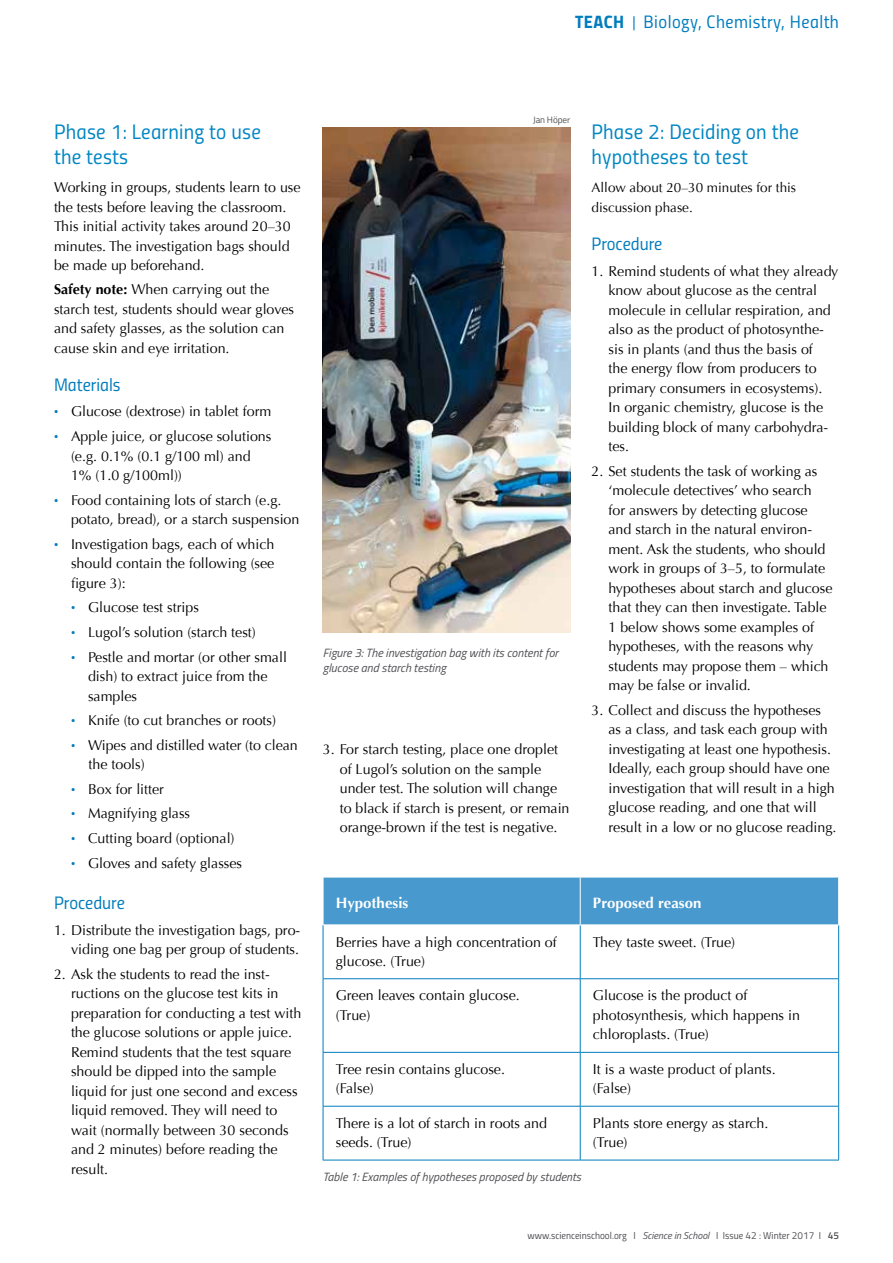
<style>
.page{position:relative;width:893px;height:1263px;background:#fff}
.page>*{position:absolute;margin:0;border:0;box-sizing:border-box;transform-origin:0 0}
.t1{font:21px/25.2px "Titillium Regular Upright";letter-spacing:.01em;color:#0086c3}
.t2{font:18px "Titillium Regular Upright";letter-spacing:.025em;color:#007cbd}
.t3{font:18px "Titillium Regular Upright";color:#007cbd}
.t4{font:700 15px "Optima";color:#fff}
.t5{font:14.25px/19.5px "Optima";color:#000}
.t6{font:13.5px/19.5px "Optima";color:#000}
.t7{font:italic 12px/15px "Titillium Web";color:#504f53}
.t8{font:10.05px "Titillium Regular Upright";color:#504f53}
.t9{font:9.15px "Titillium Web";letter-spacing:-.01em;color:#504f53}
.s1{font-family:"Titillium Bold Upright"}
.s2{font-size:15px}
.s3{font-weight:700}
.s4{font-weight:900;color:#007cbd}
.s5{font-family:"Titillium Web";font-style:italic}
.s6{font-family:"Titillium Semibold Upright"}
</style>
<div class="page">
<img style="left:323px;top:127px;width:247px;height:505px">
<div style="left:324px;top:878px;width:514px;height:46px;background:#4899ce"></div>
<hr style="left:323px;top:925px;width:1px;height:53px;background:#007cbd">
<hr style="left:580px;top:925px;width:1px;height:53px;background:#007cbd">
<hr style="left:838px;top:925px;width:1px;height:53px;background:#007cbd">
<hr style="left:323px;top:978px;width:257px;height:1px;background:#007cbd">
<hr style="left:323px;top:979px;width:1px;height:73px;background:#007cbd">
<hr style="left:580px;top:978px;width:259px;height:1px;background:#007cbd">
<hr style="left:580px;top:979px;width:1px;height:73px;background:#007cbd">
<hr style="left:838px;top:979px;width:1px;height:73px;background:#007cbd">
<hr style="left:323px;top:1052px;width:257px;height:1px;background:#007cbd">
<hr style="left:323px;top:1053px;width:1px;height:53px;background:#007cbd">
<hr style="left:580px;top:1052px;width:259px;height:1px;background:#007cbd">
<hr style="left:580px;top:1053px;width:1px;height:53px;background:#007cbd">
<hr style="left:838px;top:1053px;width:1px;height:53px;background:#007cbd">
<hr style="left:323px;top:1106px;width:257px;height:1px;background:#007cbd">
<hr style="left:323px;top:1106px;width:1px;height:54px;background:#007cbd">
<hr style="left:580px;top:1106px;width:259px;height:1px;background:#007cbd">
<hr style="left:580px;top:1106px;width:1px;height:54px;background:#007cbd">
<hr style="left:838px;top:1106px;width:1px;height:54px;background:#007cbd">
<hr style="left:323px;top:1160px;width:257px;height:1px;background:#007cbd">
<hr style="left:580px;top:1160px;width:259px;height:1px;background:#007cbd">
<hr style="left:580px;top:877px;width:1px;height:47px;background:#fff">
<p class="t2" style="left:575px;top:9px;width:265px"><span class="s1">TEACH</span> <span class="s2">|</span> Biology, Chemistry, Health</p>
<h1 class="t1" style="left:54px;top:118px;width:208px">Phase 1: Learning to use the tests</h1>
<p class="t5" style="left:54px;top:178px;width:248px">Working in groups, students learn to use the tests before leaving the classroom.<br>This initial activity takes around 20–30 minutes. The investigation bags should be made up beforehand.</p>
<p class="t5" style="left:54px;top:280px;width:241px"><span class="s3">Safety note:</span> When carrying out the starch test, students should wear gloves and safety glasses, as the solution can cause skin and eye irritation.</p>
<p class="t3" style="left:54px;top:371px;width:68px">Materials</p>
<p class="t5" style="left:54px;top:399px;width:219px;line-height:24.6px"><span class="s4">·</span> Glucose (dextrose) in tablet form <span class="s4">·</span> Apple juice, or glucose solutions</p>
<p class="t5" style="left:71px;top:446px;width:181px">(e.g. 0.1% (0.1 g/100 ml) and<br>1% (1.0 g/100ml))</p>
<p class="t5" style="left:71px;top:490px;width:230px;text-indent:-17px"><span class="s4">·</span> Food containing lots of starch (e.g. potato, bread), or a starch suspension</p>
<p class="t5" style="left:71px;top:534px;width:205px;text-align:justify;text-indent:-17px"><span class="s4">·</span> Investigation bags, each of which should contain the following (see figure 3):</p>
<p class="t5" style="left:71px;top:595px;width:217px;line-height:24.6px"><span class="s4">·</span> Glucose test strips<br><span class="s4">·</span> Lugol’s solution (starch test)<br><span class="s4">·</span> Pestle and mortar (or other small</p>
<p class="t5" style="left:88px;top:667px;width:181px">dish) to extract juice from the samples</p>
<p class="t5" style="left:71px;top:708px;width:228px;line-height:24.6px"><span class="s4">·</span> Knife (to cut branches or roots)<br><span class="s4">·</span> Wipes and distilled water (to clean</p>
<p class="t5" style="left:71px;top:752px;width:173px;line-height:24.6px;text-indent:17px">the tools)<br><span class="s4">·</span> Box for litter<br><span class="s4">·</span> Magnifying glass<br><span class="s4">·</span> Cutting board (optional) <span class="s4">·</span> Gloves and safety glasses</p>
<p class="t3" style="left:54px;top:889px;width:72px">Procedure</p>
<p class="t5" style="left:54px;top:920px;width:248px;text-align:right">1. Distribute the investigation bags, pro&shy;viding one bag per group of students.</p>
<p class="t5" style="left:71px;top:964px;width:232px;text-indent:-17px">2. Ask the students to read the inst&shy;ructions on the glucose test kits in preparation for conducting a test with the glucose solutions or apple juice.<br>Remind students that the test square should be dipped into the sample liquid for just one second and excess liquid removed. They will need to wait (normally between 30 seconds and 2 minutes) before reading the result.</p>
<p class="t9" style="left:533px;top:113px;width:39px">Jan Höper</p>
<p class="t7" style="left:323px;top:644px;width:237px">Figure 3: The investigation bag with its content for glucose and starch testing</p>
<p class="t5" style="left:340px;top:740px;width:231px;text-indent:-17px">3. For starch testing, place one droplet of Lugol’s solution on the sample under test. The solution will change to black if starch is present, or remain orange-brown if the test is negative.</p>
<h1 class="t1" style="left:591px;top:118px;width:209px">Phase 2: Deciding on the hypotheses to test</h1>
<p class="t6" style="left:591px;top:178px;width:206px">Allow about 20–30 minutes for this discussion phase.</p>
<p class="t3" style="left:591px;top:230px;width:72px">Procedure</p>
<p class="t5" style="left:608px;top:261px;width:231px;text-indent:-17px">1. Remind students of what they already know about glucose as the central molecule in cellular respiration, and also as the product of photosynthe&shy;sis in plants (and thus the basis of<br>the energy flow from producers to primary consumers in ecosystems).<br>In organic chemistry, glucose is the building block of many carbohydra&shy;tes.</p>
<p class="t5" style="left:608px;top:461px;width:225px;text-indent:-17px">2. Set students the task of working as ‘molecule detectives’ who search<br>for answers by detecting glucose and starch in the natural environ&shy;ment. Ask the students, who should work in groups of 3–5, to formulate hypotheses about starch and glucose that they can then investigate. Table 1 below shows some examples of hypotheses, with the reasons why students may propose them – which may be false or invalid.</p>
<p class="t5" style="left:608px;top:700px;width:229px;text-indent:-17px">3. Collect and discuss the hypotheses as a class, and task each group with investigating at least one hypothesis.<br>Ideally, each group should have one investigation that will result in a high glucose reading, and one that will result in a low or no glucose reading.</p>
<p class="t4" style="left:336px;top:894px;width:74px">Hypothesis</p>
<p class="t4" style="left:593px;top:894px;width:110px">Proposed reason</p>
<p class="t5" style="left:336px;top:932px;width:222px">Berries have a high concentration of glucose. (True)</p>
<p class="t5" style="left:593px;top:932px;width:144px">They taste sweet. (True)</p>
<p class="t5" style="left:336px;top:986px;width:185px">Green leaves contain glucose. (True)</p>
<p class="t5" style="left:593px;top:986px;width:209px">Glucose is the product of photosynthesis, which happens in chloroplasts. (True)</p>
<p class="t5" style="left:336px;top:1059px;width:171px">Tree resin contains glucose. (False)</p>
<p class="t5" style="left:593px;top:1059px;width:184px">It is a waste product of plants. (False)</p>
<p class="t5" style="left:336px;top:1113px;width:213px">There is a lot of starch in roots and seeds. (True)</p>
<p class="t5" style="left:593px;top:1113px;width:177px">Plants store energy as starch. (True)</p>
<p class="t7" style="left:323px;top:1168px;width:260px">Table 1: Examples of hypotheses proposed by students</p>
<p class="t8" style="left:527px;top:1228px;width:313px">www.scienceinschool.org I <span class="s5">Science in School</span> I Issue 42 : Winter 2017 I <span class="s6">45</span></p>
</div>
